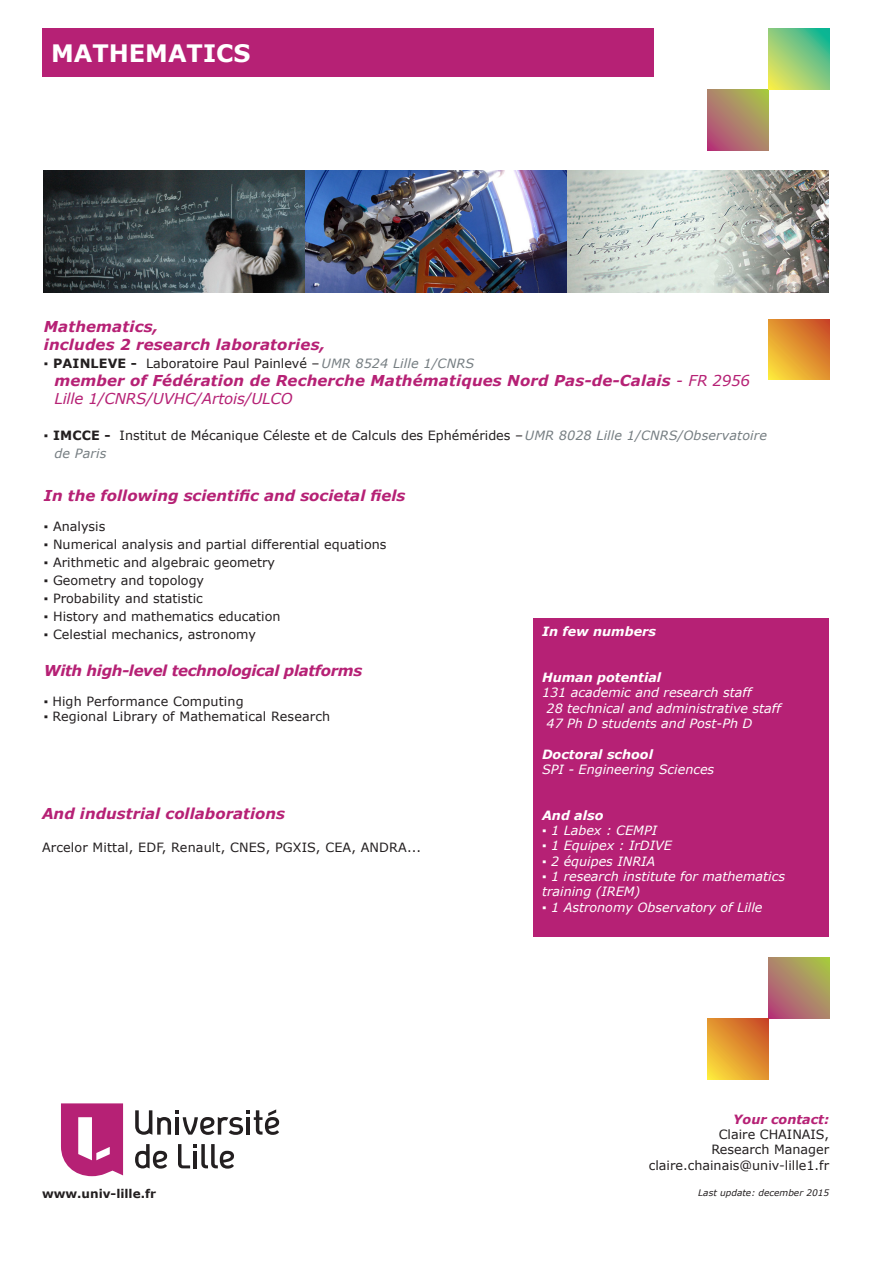
<style>
.page{position:relative;width:893px;height:1263px;background:#fff}
.page>*{position:absolute;margin:0;border:0;box-sizing:border-box;transform-origin:0 0}
.t1{font:700 24px "Verdana";color:#fff}
.t2{font:italic 700 15px/18px "Verdana";color:#b62175}
.t3{font:italic 700 15px "Verdana";letter-spacing:-.025em;color:#b62175}
.t4{font:12.75px/18px "Verdana";color:#231f20}
.t5{font:italic 12.75px/15.3px "Verdana";color:#fff}
.t6{font:italic 700 12.75px "Verdana";color:#fff}
.t7{font:italic 700 12.75px "Verdana";color:#b62175}
.t8{font:700 12px "Verdana";color:#231f20}
.t9{font:italic 9px "Verdana";color:#231f20}
.s1{font-weight:700}
.s2{font-style:italic;color:#767e82}
.s3{font-weight:400}
</style>
<div class="page">
<svg style="left:708px;top:89px;width:60px;height:61px;background:#ae8466"></svg>
<svg style="left:768px;top:28px;width:61px;height:61px;background:#8bcb79"></svg>
<div style="left:43px;top:28px;width:611px;height:49px;background:#b62175"></div>
<svg style="left:768px;top:319px;width:61px;height:61px;background:#e29530"></svg>
<div style="left:534px;top:618px;width:295px;height:319px;background:#b62175"></div>
<svg style="left:768px;top:958px;width:61px;height:61px;background:#ae8367"></svg>
<svg style="left:708px;top:1019px;width:60px;height:60px;background:#e29530"></svg>
<svg style="left:61px;top:1103px;width:62px;height:73px"></svg>
<svg style="left:135px;top:1144px;width:32px;height:24px"></svg>
<svg style="left:178px;top:1144px;width:56px;height:24px"></svg>
<svg style="left:135px;top:1109px;width:144px;height:26px"></svg>
<img style="left:44px;top:171px;width:785px;height:121px">
<p class="t1" style="left:51px;top:36px;width:201px">MATHEMATICS</p>
<p class="t2" style="left:44px;top:317px;width:116px">Mathematics,</p>
<p class="t2" style="left:44px;top:335px;width:283px">includes 2 research laboratories,</p>
<p class="t4" style="left:44px;top:354px;width:432px">▪ <span class="s1">PAINLEVE -</span> Laboratoire Paul Painlevé –<span class="s2">UMR 8524 Lille 1/CNRS</span></p>
<p class="t2" style="left:54px;top:371px;width:697px">member of Fédération de Recherche Mathématiques Nord Pas-de-Calais <span class="s3">- FR 2956<br>Lille 1/CNRS/UVHC/Artois/ULCO</span></p>
<p class="t4" style="left:54px;top:426px;width:714px;text-indent:-11px">▪ <span class="s1">IMCCE -</span> Institut de Mécanique Céleste et de Calculs des Ephémérides –<span class="s2">UMR 8028 Lille 1/CNRS/Observatoire de Paris</span></p>
<p class="t2" style="left:44px;top:486px;width:363px">In the following scientific and societal fiels</p>
<p class="t4" style="left:44px;top:517px;width:63px">▪ Analysis</p>
<p class="t4" style="left:44px;top:535px;width:344px">▪ Numerical analysis and partial differential equations</p>
<p class="t4" style="left:44px;top:553px;width:233px">▪ Arithmetic and algebraic geometry</p>
<p class="t4" style="left:44px;top:571px;width:162px">▪ Geometry and topology</p>
<p class="t4" style="left:44px;top:589px;width:160px">▪ Probability and statistic</p>
<p class="t4" style="left:44px;top:607px;width:238px">▪ History and mathematics education</p>
<p class="t4" style="left:44px;top:625px;width:214px">▪ Celestial mechanics, astronomy</p>
<p class="t3" style="left:44px;top:659px;width:320px">With high-level technological platforms</p>
<p class="t4" style="left:44px;top:692px;width:201px">▪ High Performance Computing</p>
<p class="t4" style="left:44px;top:708px;width:288px">▪ Regional Library of Mathematical Research</p>
<p class="t2" style="left:42px;top:805px;width:244px">And industrial collaborations</p>
<p class="t4" style="left:42px;top:838px;width:381px">Arcelor Mittal, EDF, Renault, CNES, PGXIS, CEA, ANDRA...</p>
<p class="t8" style="left:42px;top:1185px;width:116px">www.univ-lille.fr</p>
<p class="t6" style="left:542px;top:622px;width:116px">In few numbers</p>
<p class="t6" style="left:542px;top:668px;width:121px">Human potential</p>
<p class="t5" style="left:542px;top:685px;width:211px">131 academic and research staff</p>
<p class="t5" style="left:547px;top:700px;width:236px">28 technical and administrative staff</p>
<p class="t5" style="left:547px;top:715px;width:207px">47 Ph D students and Post-Ph D</p>
<p class="t6" style="left:542px;top:745px;width:112px">Doctoral school</p>
<p class="t5" style="left:542px;top:761px;width:174px">SPI - Engineering Sciences</p>
<p class="t6" style="left:542px;top:806px;width:63px">And also</p>
<p class="t5" style="left:542px;top:823px;width:116px">▪ 1 Labex : CEMPI</p>
<p class="t5" style="left:542px;top:838px;width:131px">▪ 1 Equipex : IrDIVE</p>
<p class="t5" style="left:542px;top:853px;width:115px">▪ 2 équipes INRIA</p>
<p class="t5" style="left:542px;top:868px;width:244px">▪ 1 research institute for mathematics training (IREM)</p>
<p class="t5" style="left:542px;top:899px;width:222px">▪ 1 Astronomy Observatory of Lille</p>
<p class="t7" style="left:733px;top:1110px;width:98px">Your contact:</p>
<p class="t4" style="left:719px;top:1125px;width:112px">Claire CHAINAIS,</p>
<p class="t4" style="left:711px;top:1140px;width:119px">Research Manager</p>
<p class="t4" style="left:649px;top:1156px;width:182px">claire.chainais@univ-lille1.fr</p>
<p class="t9" style="left:698px;top:1186px;width:132px">Last update: december 2015</p>
</div>
